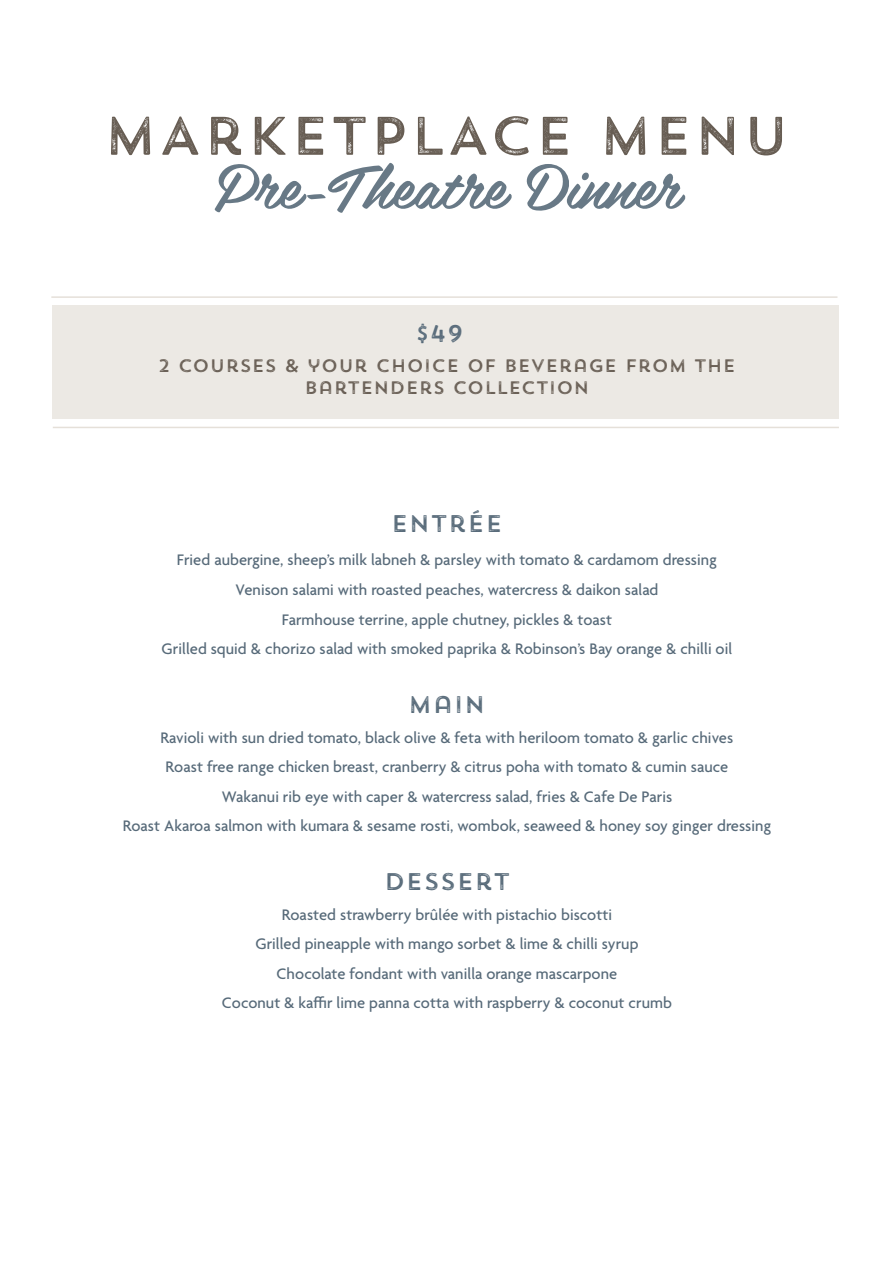
<style>
.page{position:relative;width:893px;height:1263px;background:#fff}
.page>*{position:absolute;margin:0;border:0;box-sizing:border-box;transform-origin:0 0}
.t1{font:61.65px "Belinda";color:#687986}
.t2{font:54px "Trend Rough Sans One";letter-spacing:.02em;color:#675d53}
.Brown_subheading{font:24px "Trend Rough Sans One";letter-spacing:.02em;color:#576a79}
.Heading{font:24px "Trend Rough Sans One";letter-spacing:.02em;color:#576a79}
.Brown_subheading-2{font:18px/21.6px "Trend Rough Sans One";letter-spacing:.005em;color:#675d53;text-align:center}
.Brown_subheading-3{font:500 16.5px "Agenda";letter-spacing:.005em;color:#576a79}
</style>
<div class="page">
<hr style="left:53px;top:427px;width:786px;height:1px;background:#e5e0d9">
<hr style="left:51px;top:296px;width:786px;height:2px;background:#e5e0d9">
<div style="left:52px;top:305px;width:787px;height:114px;background:#ece9e4"></div>
<p class="t2" style="left:104px;top:101px;width:687px">MARKETPLACE MENU</p>
<p class="t1" style="left:213px;top:134px;width:468px">Pre-Theatre Dinner</p>
<p class="Heading" style="left:416px;top:318px;width:50px">$49</p>
<p class="Brown_subheading-2" style="left:158px;top:355px;width:579px">2 COURSES &amp; YOUR CHOICE OF BEVERAGE FROM THE<br>BARTENDERS COLLECTION</p>
<p class="Heading" style="left:391px;top:508px;width:113px">ENTRÉE</p>
<p class="Brown_subheading-3" style="left:177px;top:551px;width:541px">Fried aubergine, sheep’s milk labneh &amp; parsley with tomato &amp; cardamom dressing</p>
<p class="Brown_subheading-3" style="left:235px;top:581px;width:424px">Venison salami with roasted peaches, watercress &amp; daikon salad</p>
<p class="Brown_subheading-3" style="left:282px;top:610px;width:332px">Farmhouse terrine, apple chutney, pickles &amp; toast</p>
<p class="Brown_subheading-3" style="left:162px;top:640px;width:572px">Grilled squid &amp; chorizo salad with smoked paprika &amp; Robinson’s Bay orange &amp; chilli oil</p>
<p class="Brown_subheading" style="left:408px;top:689px;width:79px">MAIN</p>
<p class="Brown_subheading-3" style="left:161px;top:728px;width:574px">Ravioli with sun dried tomato, black olive &amp; feta with heriloom tomato &amp; garlic chives</p>
<p class="Brown_subheading-3" style="left:166px;top:758px;width:564px">Roast free range chicken breast, cranberry &amp; citrus poha with tomato &amp; cumin sauce</p>
<p class="Brown_subheading-3" style="left:222px;top:787px;width:452px">Wakanui rib eye with caper &amp; watercress salad, fries &amp; Cafe De Paris</p>
<p class="Brown_subheading-3" style="left:123px;top:817px;width:650px">Roast Akaroa salmon with kumara &amp; sesame rosti, wombok, seaweed &amp; honey soy ginger dressing</p>
<p class="Brown_subheading" style="left:384px;top:866px;width:128px">DESSERT</p>
<p class="Brown_subheading-3" style="left:282px;top:905px;width:332px">Roasted strawberry brûlée with pistachio biscotti</p>
<p class="Brown_subheading-3" style="left:255px;top:935px;width:385px">Grilled pineapple with mango sorbet &amp; lime &amp; chilli syrup</p>
<p class="Brown_subheading-3" style="left:277px;top:964px;width:342px">Chocolate fondant with vanilla orange mascarpone</p>
<p class="Brown_subheading-3" style="left:222px;top:994px;width:451px">Coconut &amp; kaffir lime panna cotta with raspberry &amp; coconut crumb</p>
</div>
